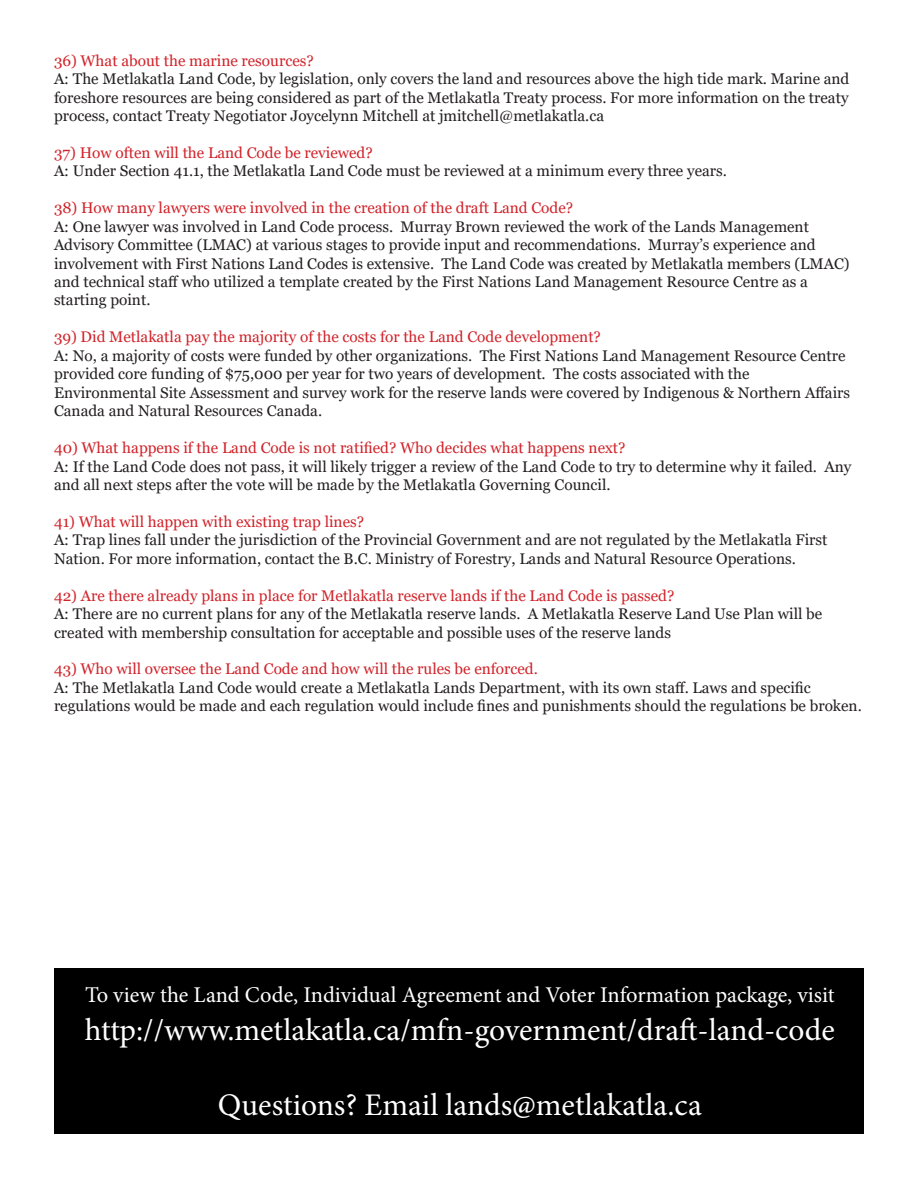
<style>
.page{position:relative;width:918px;height:1188px;background:#fff}
.page>*{position:absolute;margin:0;border:0;box-sizing:border-box;transform-origin:0 0}
.t1{font:31.5px "Minion Pro";color:#fff}
.t2{font:22.5px "Minion Pro";letter-spacing:-.005em;color:#fff}
.t3{font:15.3px/18.5px "Georgia";color:#231f20}
.t4{font:15.3px "Georgia";color:#d1232a}
</style>
<div class="page">
<div style="left:54px;top:968px;width:810px;height:166px;background:#000"></div>
<p class="t4" style="left:54px;top:51px;width:261px">36) What about the marine resources?</p>
<p class="t3" style="left:54px;top:70px;width:797px;text-align:justify">A: The Metlakatla Land Code, by legislation, only covers the land and resources above the high tide mark. Marine and foreshore resources are being considered as part of the Metlakatla Treaty process. For more information on the treaty process, contact Treaty Negotiator Joycelynn Mitchell at jmitchell@metlakatla.ca</p>
<p class="t4" style="left:54px;top:143px;width:320px">37) How often will the Land Code be reviewed?</p>
<p class="t3" style="left:54px;top:162px;width:674px">A: Under Section 41.1, the Metlakatla Land Code must be reviewed at a minimum every three years.</p>
<p class="t4" style="left:54px;top:199px;width:521px">38) How many lawyers were involved in the creation of the draft Land Code?</p>
<p class="t3" style="left:54px;top:218px;width:797px">A: One lawyer was involved in Land Code process. Murray Brown reviewed the work of the Lands Management Advisory Committee (LMAC) at various stages to provide input and recommendations. Murray’s experience and involvement with First Nations Land Codes is extensive. The Land Code was created by Metlakatla members (LMAC) and technical staff who utilized a template created by the First Nations Land Management Resource Centre as a starting point.</p>
<p class="t4" style="left:54px;top:328px;width:549px">39) Did Metlakatla pay the majority of the costs for the Land Code development?</p>
<p class="t3" style="left:54px;top:347px;width:798px">A: No, a majority of costs were funded by other organizations. The First Nations Land Management Resource Centre provided core funding of $75,000 per year for two years of development. The costs associated with the Environmental Site Assessment and survey work for the reserve lands were covered by Indigenous &amp; Northern Affairs Canada and Natural Resources Canada.</p>
<p class="t4" style="left:54px;top:439px;width:573px">40) What happens if the Land Code is not ratified? Who decides what happens next?</p>
<p class="t3" style="left:54px;top:457px;width:799px">A: If the Land Code does not pass, it will likely trigger a review of the Land Code to try to determine why it failed. Any and all next steps after the vote will be made by the Metlakatla Governing Council.</p>
<p class="t4" style="left:54px;top:512px;width:312px">41) What will happen with existing trap lines?</p>
<p class="t3" style="left:54px;top:531px;width:775px">A: Trap lines fall under the jurisdiction of the Provincial Government and are not regulated by the Metlakatla First<br>Nation. For more information, contact the B.C. Ministry of Forestry, Lands and Natural Resource Operations.</p>
<p class="t4" style="left:54px;top:586px;width:622px">42) Are there already plans in place for Metlakatla reserve lands if the Land Code is passed?</p>
<p class="t3" style="left:54px;top:605px;width:770px">A: There are no current plans for any of the Metlakatla reserve lands. A Metlakatla Reserve Land Use Plan will be created with membership consultation for acceptable and possible uses of the reserve lands</p>
<p class="t4" style="left:54px;top:660px;width:485px">43) Who will oversee the Land Code and how will the rules be enforced.</p>
<p class="t3" style="left:54px;top:679px;width:809px">A: The Metlakatla Land Code would create a Metlakatla Lands Department, with its own staff. Laws and specific regulations would be made and each regulation would include fines and punishments should the regulations be broken.</p>
<p class="t2" style="left:85px;top:980px;width:751px">To view the Land Code, Individual Agreement and Voter Information package, visit</p>
<p class="t1" style="left:85px;top:1009px;width:752px">http://www.metlakatla.ca/mfn-government/draft-land-code</p>
<p class="t1" style="left:218px;top:1084px;width:485px">Questions? Email lands@metlakatla.ca</p>
</div>
